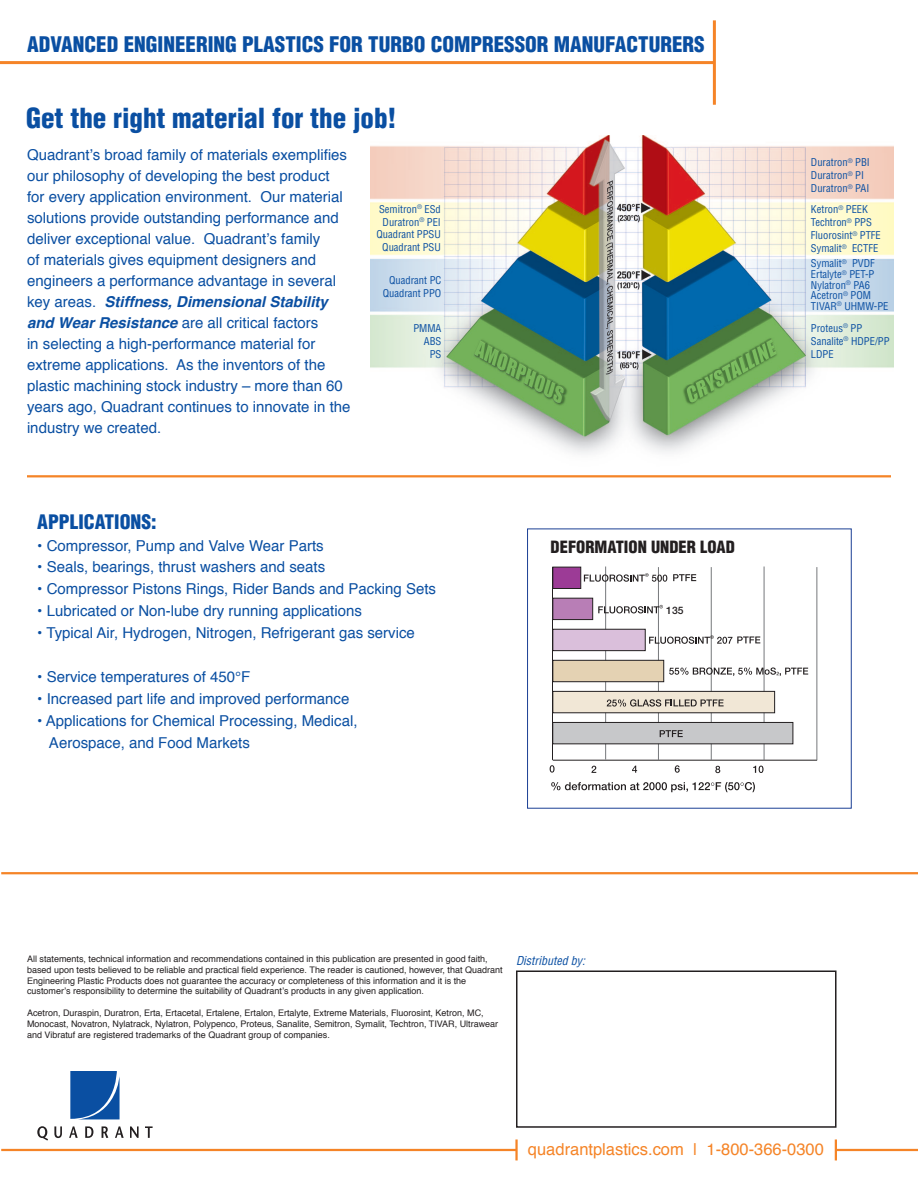
<style>
.page{position:relative;width:918px;height:1188px;background:#fff}
.page>*{position:absolute;margin:0;border:0;box-sizing:border-box;transform-origin:0 0}
.t1{font:900 condensed 27px "Helvetica";color:#0a4fa2}
.t2{font:900 condensed 21px "Helvetica";color:#0a4fa2}
.t3{font:900 condensed 19.5px "Helvetica";color:#0a4fa2}
.t4{font:16.5px "Helvetica";color:#f58427}
.t5{font:900 condensed 16.5px "Helvetica";color:#231f20}
.t6{font:15px/21px "Helvetica";color:#0a4fa2}
.t7{font:italic condensed 12px "Helvetica";color:#0a4fa2}
.t8{font:condensed 10.5px/12.9px "Helvetica";color:#0a4fa2}
.t9{font:500 10.35px "Helvetica Neue";color:#231f20}
.t10{font:9px/10.8px "Helvetica";color:#231f20}
.s1{font-weight:700;font-style:italic}
</style>
<div class="page">
<div style="left:516px;top:970px;width:321px;height:158px;border:2px solid #231f20"></div>
<hr style="left:1px;top:1149px;width:917px;height:2px;background:#f58427">
<hr style="left:1px;top:872px;width:917px;height:2px;background:#f58427">
<div style="left:517px;top:1142px;width:318px;height:17px;background:#fff"></div>
<hr style="left:515px;top:1139px;width:3px;height:21px;background:#f58427">
<hr style="left:835px;top:1139px;width:2px;height:21px;background:#f58427">
<svg style="left:70px;top:1071px;width:50px;height:48px;background:#1d5da9"></svg>
<svg style="left:37px;top:1126px;width:11px;height:15px"></svg>
<svg style="left:54px;top:1126px;width:8px;height:12px"></svg>
<svg style="left:69px;top:1126px;width:9px;height:12px"></svg>
<svg style="left:85px;top:1126px;width:8px;height:12px"></svg>
<svg style="left:102px;top:1126px;width:6px;height:12px"></svg>
<svg style="left:115px;top:1126px;width:9px;height:12px"></svg>
<svg style="left:130px;top:1126px;width:9px;height:12px"></svg>
<svg style="left:145px;top:1126px;width:8px;height:12px"></svg>
<hr style="left:0;top:61px;width:714px;height:3px;background:#f58427">
<hr style="left:713px;top:20px;width:3px;height:85px;background:#f58427">
<img style="left:370px;top:135px;width:523px;height:319px">
<hr style="left:27px;top:475px;width:864px;height:2px;background:#f58427">
<hr style="left:553px;top:760px;width:264px;height:1px;background:#231f20">
<hr style="left:605px;top:567px;width:1px;height:193px;background:#76787b">
<hr style="left:658px;top:567px;width:1px;height:193px;background:#76787b">
<hr style="left:711px;top:567px;width:1px;height:193px;background:#76787b">
<hr style="left:764px;top:567px;width:1px;height:193px;background:#76787b">
<div style="left:553px;top:629px;width:92px;height:22px;background:#dabfdb;border:1px solid #231f20"></div>
<div style="left:553px;top:567px;width:28px;height:22px;background:#9c3b96;border:1px solid #231f20"></div>
<div style="left:553px;top:660px;width:111px;height:22px;background:#e4d2b3;border:1px solid #231f20"></div>
<div style="left:553px;top:691px;width:222px;height:22px;background:#f1e7d6;border:1px solid #231f20"></div>
<div style="left:553px;top:722px;width:240px;height:22px;background:#c7c8ca;border:1px solid #231f20"></div>
<hr style="left:817px;top:567px;width:1px;height:193px;background:#76787b">
<hr style="left:552px;top:567px;width:1px;height:193px;background:#231f20">
<svg style="left:550px;top:765px;width:5px;height:8px"></svg>
<svg style="left:591px;top:766px;width:5px;height:7px"></svg>
<svg style="left:632px;top:766px;width:5px;height:7px"></svg>
<svg style="left:660px;top:730px;width:23px;height:7px"></svg>
<svg style="left:673px;top:574px;width:23px;height:7px"></svg>
<svg style="left:675px;top:765px;width:5px;height:8px"></svg>
<svg style="left:715px;top:766px;width:5px;height:7px"></svg>
<svg style="left:753px;top:766px;width:11px;height:7px"></svg>
<svg style="left:607px;top:699px;width:117px;height:8px"></svg>
<svg style="left:669px;top:667px;width:139px;height:9px"></svg>
<svg style="left:584px;top:573px;width:83px;height:9px"></svg>
<div style="left:553px;top:598px;width:40px;height:22px;background:#b87eb6;border:1px solid #231f20"></div>
<svg style="left:598px;top:605px;width:65px;height:8px"></svg>
<svg style="left:649px;top:635px;width:111px;height:9px"></svg>
<svg style="left:551px;top:782px;width:204px;height:10px"></svg>
<div style="left:527px;top:529px;width:325px;height:280px;border:1px solid #1b3f94"></div>
<h2 class="t2" style="left:27px;top:31px;width:679px">ADVANCED ENGINEERING PLASTICS FOR TURBO COMPRESSOR MANUFACTURERS</h2>
<h1 class="t1" style="left:26px;top:101px;width:372px">Get the right material for the job!</h1>
<p class="t6" style="left:27px;top:145px;width:325px">Quadrant’s broad family of materials exemplifies our philosophy of developing the best product for every application environment. Our material solutions provide outstanding performance and deliver exceptional value. Quadrant’s family<br>of materials gives equipment designers and engineers a performance advantage in several key areas. <span class="s1">Stiffness, Dimensional Stability and Wear Resistance</span> are all critical factors<br>in selecting a high-performance material for extreme applications. As the inventors of the plastic machining stock industry – more than 60 years ago, Quadrant continues to innovate in the industry we created.</p>
<p class="t8" style="left:376px;top:202px;width:66px;text-align:center">Semitron<sup>®</sup> ESd<br>Duratron<sup>®</sup> PEI<br>Quadrant PPSU<br>Quadrant PSU</p>
<p class="t8" style="left:383px;top:274px;width:60px;text-align:right">Quadrant PC<br>Quadrant PPO</p>
<p class="t8" style="left:413px;top:322px;width:30px;text-align:right">PMMA<br>ABS<br>PS</p>
<h3 class="t3" style="left:37px;top:509px;width:121px">APPLICATIONS:</h3>
<p class="t6" style="left:37px;top:535px;width:288px">• Compressor, Pump and Valve Wear Parts</p>
<p class="t6" style="left:37px;top:557px;width:289px">• Seals, bearings, thrust washers and seats</p>
<p class="t6" style="left:37px;top:579px;width:400px">• Compressor Pistons Rings, Rider Bands and Packing Sets</p>
<p class="t6" style="left:37px;top:601px;width:326px">• Lubricated or Non-lube dry running applications</p>
<p class="t6" style="left:37px;top:623px;width:379px">• Typical Air, Hydrogen, Nitrogen, Refrigerant gas service</p>
<p class="t6" style="left:37px;top:667px;width:214px">• Service temperatures of 450°F</p>
<p class="t6" style="left:37px;top:689px;width:314px">• Increased part life and improved performance</p>
<p class="t6" style="left:49px;top:710px;width:310px;line-height:21.9px;text-indent:-12px">• Applications for Chemical Processing, Medical,<br>Aerospace, and Food Markets</p>
<p class="t5" style="left:551px;top:536px;width:186px">DEFORMATION UNDER LOAD</p>
<p class="t9" style="left:666px;top:604px;width:19px">135</p>
<p class="t8" style="left:811px;top:156px;width:60px">Duratron<sup>®</sup> PBI<br>Duratron<sup>®</sup> PI<br>Duratron<sup>®</sup> PAI</p>
<p class="t8" style="left:811px;top:203px;width:71px">Ketron<sup>®</sup> PEEK<br>Techtron<sup>®</sup> PPS<br>Fluorosint<sup>®</sup> PTFE<br>Symalit<sup>®</sup> ECTFE</p>
<p class="t8" style="left:811px;top:258px;width:79px;line-height:10.6px">Symalit<sup>®</sup> PVDF<br>Ertalyte<sup>®</sup> PET-P<br>Nylatron<sup>®</sup> PA6<br>Acetron<sup>®</sup> POM<br>TIVAR<sup>®</sup> UHMW-PE</p>
<p class="t8" style="left:811px;top:322px;width:80px">Proteus<sup>®</sup> PP<br>Sanalite<sup>®</sup> HDPE/PP<br>LDPE</p>
<p class="t10" style="left:27px;top:954px;width:477px">All statements, technical information and recommendations contained in this publication are presented in good faith, based upon tests believed to be reliable and practical field experience. The reader is cautioned, however, that Quadrant Engineering Plastic Products does not guarantee the accuracy or completeness of this information and it is the customer’s responsibility to determine the suitability of Quadrant’s products in any given application.</p>
<p class="t10" style="left:27px;top:1008px;width:473px">Acetron, Duraspin, Duratron, Erta, Ertacetal, Ertalene, Ertalon, Ertalyte, Extreme Materials, Fluorosint, Ketron, MC,<br>Monocast, Novatron, Nylatrack, Nylatron, Polypenco, Proteus, Sanalite, Semitron, Symalit, Techtron, TIVAR, Ultrawear and Vibratuf are registered trademarks of the Quadrant group of companies.</p>
<p class="t7" style="left:516px;top:953px;width:71px">Distributed by:</p>
<p class="t4" style="left:528px;top:1136px;width:297px">quadrantplastics.com | 1-800-366-0300</p>
</div>
